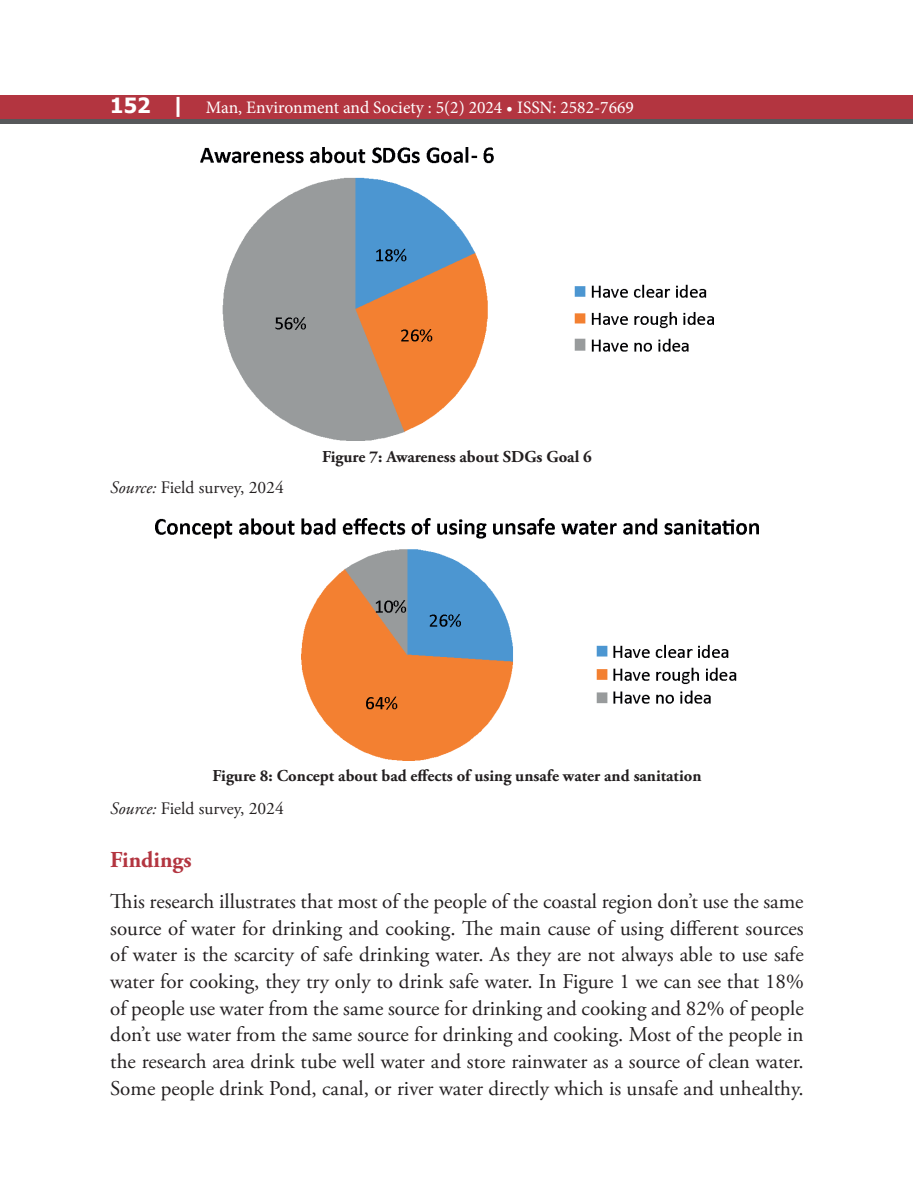
<style>
.page{position:relative;width:914px;height:1197px;background:#fff}
.page>*{position:absolute;margin:0;border:0;box-sizing:border-box;transform-origin:0 0}
.sub_head_1{font:700 22.75px "Adobe Garamond Pro";color:#b33540}
.Body_left{font:21px/26.6px "Adobe Garamond Pro";color:#231f20;text-align:justify}
.t1{font:17.5px "Minion Pro";color:#fff}
.source{font:17.5px "Adobe Garamond Pro";color:#231f20}
.t2{font:700 16.62px "Adobe Garamond Pro";color:#231f20}
.s1{font-family:"Tahoma";font-weight:700;font-size:21px}
.s2{font-style:italic}
</style>
<div class="page">
<div style="left:1px;top:95px;width:912px;height:29px;background:#b33540"></div>
<div style="left:1px;top:119px;width:912px;height:5px;background:#57585a"></div>
<img style="left:201px;top:147px;width:512px;height:294px">
<img style="left:156px;top:519px;width:602px;height:241px">
<p class="t1" style="left:110px;top:96px;width:525px"><span class="s1">152 |</span> Man, Environment and Society : 5(2) 2024 • ISSN: 2582-7669</p>
<p class="source" style="left:110px;top:477px;width:175px"><span class="s2">Source:</span> Field survey, 2024</p>
<p class="t2" style="left:322px;top:447px;width:271px">Figure 7: Awareness about SDGs Goal 6</p>
<p class="t2" style="left:212px;top:766px;width:490px">Figure 8: Concept about bad effects of using unsafe water and sanitation</p>
<p class="source" style="left:110px;top:798px;width:175px"><span class="s2">Source:</span> Field survey, 2024</p>
<p class="sub_head_1" style="left:110px;top:847px;width:83px">Findings</p>
<p class="Body_left" style="left:110px;top:889px;width:695px">This research illustrates that most of the people of the coastal region don’t use the same source of water for drinking and cooking. The main cause of using different sources of water is the scarcity of safe drinking water. As they are not always able to use safe water for cooking, they try only to drink safe water. In Figure 1 we can see that 18% of people use water from the same source for drinking and cooking and 82% of people don’t use water from the same source for drinking and cooking. Most of the people in the research area drink tube well water and store rainwater as a source of clean water.<br>Some people drink Pond, canal, or river water directly which is unsafe and unhealthy.</p>
</div>
